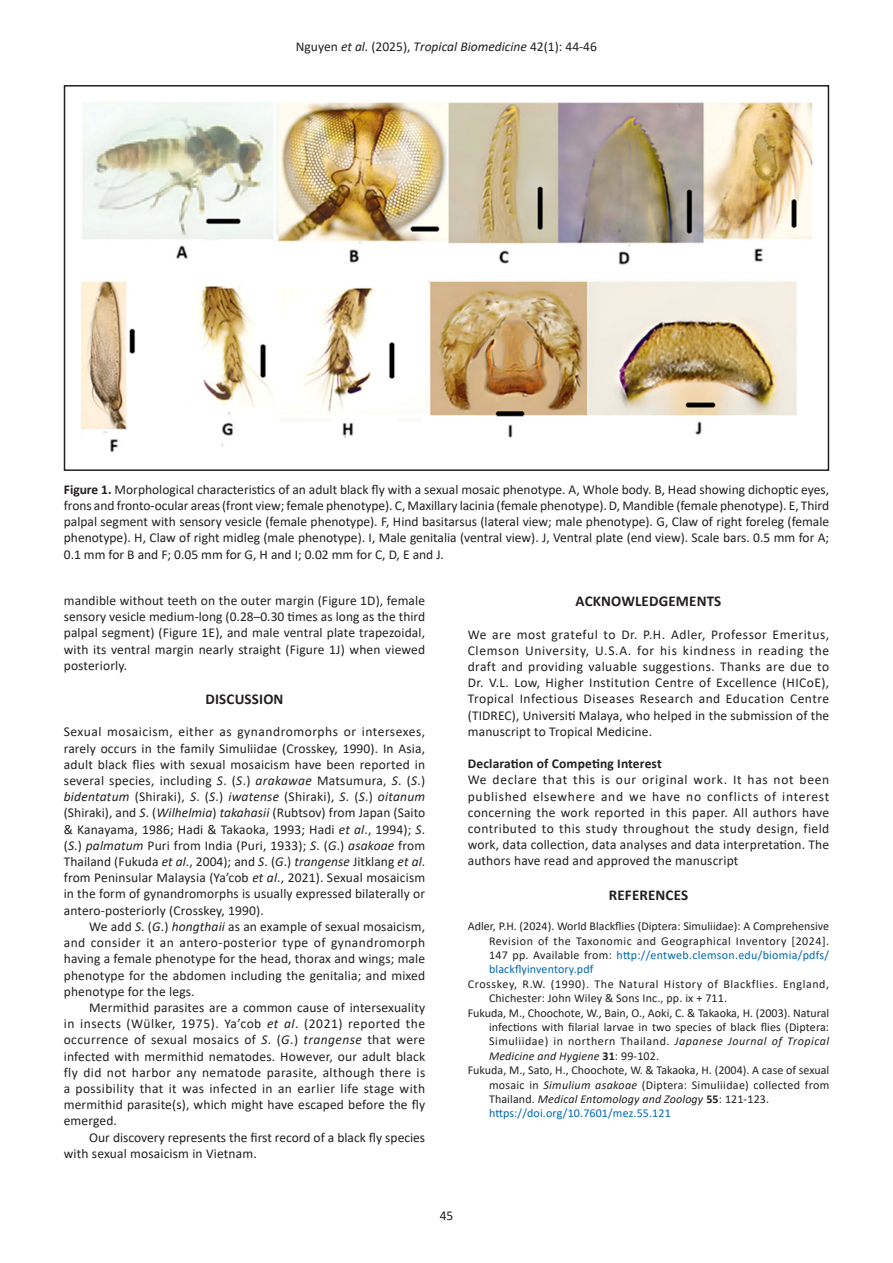
<style>
.page{position:relative;width:893px;height:1263px;background:#fff}
.page>*{position:absolute;margin:0;border:0;box-sizing:border-box;transform-origin:0 0}
.t1{font:700 15px "Calibri";letter-spacing:.01em;color:#231f20}
.t2{font:13.5px/16.2px "Calibri";letter-spacing:.01em;color:#231f20;text-align:justify}
.t3{font:700 13.5px "Calibri";letter-spacing:.01em;color:#231f20}
.t4{font:12px/14.4px "Calibri";letter-spacing:.025em;color:#231f20;text-align:justify}
.t5{font:12px/14.4px "Calibri";letter-spacing:.05em;color:#231f20}
.t6{font:12px "Calibri";letter-spacing:.01em;color:#0166b3}
.s1{font-style:italic}
.s2{font-weight:700}
.s3{color:#0166b3}
</style>
<div class="page">
<img style="left:81px;top:102px;width:731px;height:351px">
<div style="left:64px;top:85px;width:765px;height:386px;border:2px solid #231f20"></div>
<p class="t2" style="left:296px;top:38px;width:303px">Nguyen <span class="s1">et al.</span> (2025), <span class="s1">Tropical Biomedicine</span> 42(1): 44-46</p>
<p class="t2" style="left:64px;top:481px;width:767px"><span class="s2">Figure 1.</span> Morphological characteristics of an adult black fly with a sexual mosaic phenotype. A, Whole body. B, Head showing dichoptic eyes, frons and fronto-ocular areas (front view; female phenotype). C, Maxillary lacinia (female phenotype). D, Mandible (female phenotype). E, Third palpal segment with sensory vesicle (female phenotype). F, Hind basitarsus (lateral view; male phenotype). G, Claw of right foreleg (female phenotype). H, Claw of right midleg (male phenotype). I, Male genitalia (ventral view). J, Ventral plate (end view). Scale bars. 0.5 mm for A; 0.1 mm for B and F; 0.05 mm for G, H and I; 0.02 mm for C, D, E and J.</p>
<p class="t2" style="left:64px;top:592px;width:363px">mandible without teeth on the outer margin (Figure 1D), female sensory vesicle medium-long (0.28–0.30 times as long as the third palpal segment) (Figure 1E), and male ventral plate trapezoidal, with its ventral margin nearly straight (Figure 1J) when viewed posteriorly.</p>
<p class="t1" style="left:205px;top:688px;width:80px">DISCUSSION</p>
<p class="t2" style="left:64px;top:723px;width:363px">Sexual mosaicism, either as gynandromorphs or intersexes, rarely occurs in the family Simuliidae (Crosskey, 1990). In Asia, adult black flies with sexual mosaicism have been reported in several species, including <span class="s1">S</span>. (<span class="s1">S</span>.) <span class="s1">arakawae</span> Matsumura, <span class="s1">S</span>. (<span class="s1">S</span>.) <span class="s1">bidentatum</span> (Shiraki), <span class="s1">S</span>. (<span class="s1">S</span>.) <span class="s1">iwatense</span> (Shiraki), <span class="s1">S</span>. (<span class="s1">S</span>.) <span class="s1">oitanum </span>(Shiraki), and <span class="s1">S</span>. (<span class="s1">Wilhelmia</span>) <span class="s1">takahasii</span> (Rubtsov) from Japan (Saito &amp; Kanayama, 1986; Hadi &amp; Takaoka, 1993; Hadi <span class="s1">et al</span>., 1994); <span class="s1">S</span>. (<span class="s1">S</span>.) <span class="s1">palmatum</span> Puri from India (Puri, 1933); <span class="s1">S</span>. (<span class="s1">G</span>.) <span class="s1">asakoae</span> from Thailand (Fukuda <span class="s1">et al</span>., 2004); and <span class="s1">S</span>. (<span class="s1">G</span>.) <span class="s1">trangense</span> Jitklang <span class="s1">et al</span>. from Peninsular Malaysia (Ya’cob <span class="s1">et al</span>., 2021). Sexual mosaicism in the form of gynandromorphs is usually expressed bilaterally or antero-posteriorly (Crosskey, 1990).</p>
<p class="t2" style="left:64px;top:918px;width:363px;text-indent:26px">We add <span class="s1">S</span>. (<span class="s1">G</span>.) <span class="s1">hongthaii</span> as an example of sexual mosaicism, and consider it an antero-posterior type of gynandromorph having a female phenotype for the head, thorax and wings; male phenotype for the abdomen including the genitalia; and mixed phenotype for the legs.</p>
<p class="t2" style="left:64px;top:999px;width:363px;text-indent:26px">Mermithid parasites are a common cause of intersexuality in insects (Wülker, 1975). Ya’cob <span class="s1">et al</span>. (2021) reported the occurrence of sexual mosaics of <span class="s1">S</span>. (<span class="s1">G</span>.) <span class="s1">trangense</span> that were infected with mermithid nematodes. However, our adult black fly did not harbor any nematode parasite, although there is a possibility that it was infected in an earlier life stage with mermithid parasite(s), which might have escaped before the fly emerged.</p>
<p class="t2" style="left:64px;top:1128px;width:363px;text-indent:26px">Our discovery represents the first record of a black fly species with sexual mosaicism in Vietnam.</p>
<p class="t1" style="left:576px;top:591px;width:147px">ACKNOWLEDGEMENTS</p>
<p class="t2" style="left:468px;top:626px;width:363px">We are most grateful to Dr. P.H. Adler, Professor Emeritus, Clemson University, U.S.A. for his kindness in reading the draft and providing valuable suggestions. Thanks are due to Dr. V.L. Low, Higher Institution Centre of Excellence (HICoE), Tropical Infectious Diseases Research and Education Centre (TIDREC), Universiti Malaya, who helped in the submission of the manuscript to Tropical Medicine.</p>
<p class="t3" style="left:468px;top:754px;width:195px">Declaration of Competing Interest</p>
<p class="t2" style="left:468px;top:771px;width:363px">We declare that this is our original work. It has not been published elsewhere and we have no conflicts of interest concerning the work reported in this paper. All authors have contributed to this study throughout the study design, field work, data collection, data analyses and data interpretation. The authors have read and approved the manuscript</p>
<p class="t1" style="left:609px;top:884px;width:81px">REFERENCES</p>
<p class="t4" style="left:489px;top:919px;width:342px;text-indent:-21px">Adler, P.H. (2024). World Blackflies (Diptera: Simuliidae): A Comprehensive Revision of the Taxonomic and Geographical Inventory [2024].<br>147 pp. Available from: <span class="s3">http://entweb.clemson.edu/biomia/pdfs/ blackflyinventory.pdf</span></p>
<p class="t5" style="left:489px;top:976px;width:342px;text-indent:-21px">Crosskey, R.W. (1990). The Natural History of Blackflies. England,<br>Chichester: John Wiley &amp; Sons Inc., pp. ix + 711.</p>
<p class="t4" style="left:489px;top:1005px;width:342px;text-indent:-21px">Fukuda, M., Choochote, W., Bain, O., Aoki, C. &amp; Takaoka, H. (2003). Natural infections with filarial larvae in two species of black flies (Diptera:<br>Simuliidae) in northern Thailand. <span class="s1">Japanese Journal of Tropical Medicine and Hygiene</span> <span class="s2">31</span>: 99-102.</p>
<p class="t4" style="left:489px;top:1063px;width:342px;text-indent:-21px">Fukuda, M., Sato, H., Choochote, W. &amp; Takaoka, H. (2004). A case of sexual mosaic in <span class="s1">Simulium asakoae</span> (Diptera: Simuliidae) collected from Thailand. <span class="s1">Medical Entomology and Zoology</span> <span class="s2">55</span>: 121-123.</p>
<p class="t6" style="left:489px;top:1105px;width:183px">https://doi.org/10.7601/mez.55.121</p>
<p class="t2" style="left:440px;top:1207px;width:15px">45</p>
</div>
